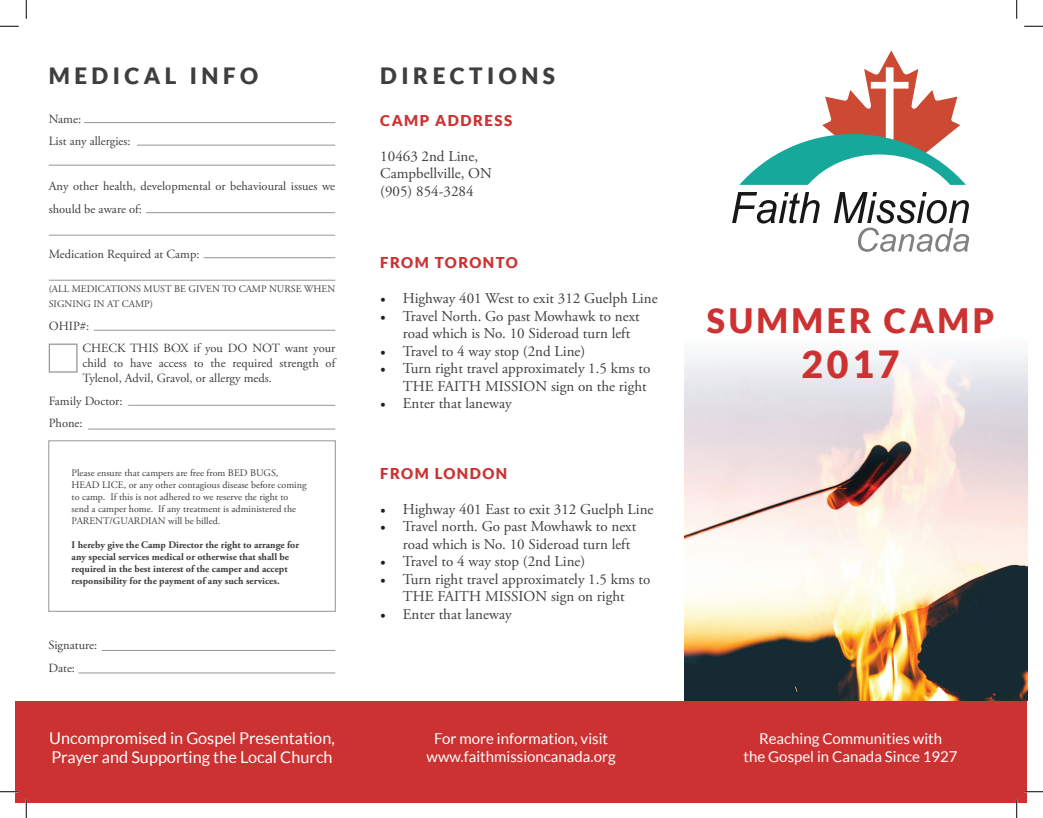
<style>
.page{position:relative;width:1043px;height:818px;background:#fff}
.page>*{position:absolute;margin:0;border:0;box-sizing:border-box;transform-origin:0 0}
.t1{font:900 37.5px "Lato";color:#cd3232}
.t2{font:900 33.75px "Lato";letter-spacing:.1em;color:#cd3232}
.t3{font:900 22.5px "Lato";letter-spacing:.2em;color:#3e3e3f}
.t4{font:16.25px/19.5px "Lato";color:#fff}
.t5{font:15px/17.5px "Adobe Garamond Pro";color:#3e3e3f}
.t6{font:15px/18px "Lato";color:#fff;text-align:center}
.t7{font:900 15px "Lato";letter-spacing:.1em;color:#cd3232}
.t8{font:12.5px/22.5px "Adobe Garamond Pro";color:#3e3e3f}
.t9{font:10px/12px "Adobe Garamond Pro";color:#3e3e3f}
.t10{font:700 10px/12px "Adobe Garamond Pro";color:#3e3e3f}
.s1{font-family:"Minion Pro";color:#231f20}
</style>
<div class="page">
<img style="left:684px;top:351px;width:344px;height:349px">
<svg style="left:732px;top:192px;width:87px;height:31px"></svg>
<svg style="left:833px;top:192px;width:136px;height:60px"></svg>
<svg style="left:739px;top:51px;width:227px;height:134px"></svg>
<div style="left:16px;top:700px;width:1011px;height:102px;background:#cd3232"></div>
<hr style="left:84px;top:122px;width:251px;height:1px;background:#939598">
<hr style="left:137px;top:145px;width:198px;height:1px;background:#939598">
<hr style="left:49px;top:165px;width:286px;height:1px;background:#939598">
<hr style="left:146px;top:212px;width:189px;height:1px;background:#939598">
<hr style="left:49px;top:235px;width:286px;height:1px;background:#939598">
<hr style="left:204px;top:257px;width:131px;height:1px;background:#939598">
<hr style="left:49px;top:280px;width:286px;height:1px;background:#939598">
<hr style="left:94px;top:330px;width:241px;height:1px;background:#939598">
<hr style="left:128px;top:405px;width:207px;height:1px;background:#939598">
<hr style="left:102px;top:650px;width:233px;height:1px;background:#939598">
<hr style="left:78px;top:672px;width:257px;height:1px;background:#939598">
<hr style="left:88px;top:428px;width:247px;height:1px;background:#939598">
<div style="left:49px;top:343px;width:29px;height:29px;border:1px solid #939598"></div>
<div style="left:48px;top:440px;width:287px;height:171px;border:1px solid #939598"></div>
<svg style="left:0;top:25px;width:19px;height:2px"></svg>
<svg style="left:1024px;top:25px;width:18px;height:2px"></svg>
<svg style="left:0;top:790px;width:19px;height:2px"></svg>
<svg style="left:1024px;top:791px;width:18px;height:1px"></svg>
<svg style="left:25px;top:0;width:2px;height:19px"></svg>
<svg style="left:25px;top:799px;width:2px;height:19px"></svg>
<svg style="left:1016px;top:0;width:1px;height:19px"></svg>
<svg style="left:1015px;top:799px;width:2px;height:19px"></svg>
<h3 class="t3" style="left:49px;top:62px;width:211px">MEDICAL INFO</h3>
<h3 class="t3" style="left:380px;top:62px;width:176px">DIRECTIONS</h3>
<p class="t7" style="left:380px;top:111px;width:133px">CAMP ADDRESS</p>
<p class="t5" style="left:380px;top:147px;width:113px">10463 2nd Line,<br>Campbellville, ON (905) 854-3284</p>
<p class="t8" style="left:49px;top:108px;width:83px">Name:<br>List any allergies:</p>
<p class="t8" style="left:49px;top:175px;width:288px">Any other health, developmental or behavioural issues we should be aware of:</p>
<p class="t8" style="left:49px;top:243px;width:152px">Medication Required at Camp:</p>
<p class="t9" style="left:49px;top:282px;width:288px;line-height:15px">(ALL MEDICATIONS MUST BE GIVEN TO CAMP NURSE WHEN<br>SIGNING IN AT CAMP)</p>
<p class="t8" style="left:82px;top:315px;width:254px;text-indent:-34px">OHIP#:<br>CHECK THIS BOX if you DO NOT want your</p>
<p class="t8" style="left:82px;top:356px;width:254px;line-height:15px">child to have access to the required strength of<br>Tylenol, Advil, Gravol, or allergy meds.</p>
<p class="t8" style="left:49px;top:390px;width:75px">Family Doctor:<br>Phone:</p>
<p class="t7" style="left:380px;top:254px;width:139px">FROM TORONTO</p>
<p class="t5" style="left:380px;top:290px;width:279px"><span class="s1">•</span> Highway 401 West to exit 312 Guelph Line</p>
<p class="t5" style="left:403px;top:308px;width:238px;text-indent:-22px"><span class="s1">•</span> Travel North. Go past Mowhawk to next road which is No. 10 Sideroad turn left</p>
<p class="t5" style="left:380px;top:343px;width:206px"><span class="s1">•</span> Travel to 4 way stop (2nd Line)</p>
<p class="t5" style="left:380px;top:360px;width:271px;text-align:right"><span class="s1">•</span> Turn right travel approximately 1.5 kms to<br>THE FAITH MISSION sign on the right</p>
<p class="t5" style="left:380px;top:395px;width:133px"><span class="s1">•</span> Enter that laneway</p>
<p class="t9" style="left:72px;top:467px;width:236px">Please ensure that campers are free from BED BUGS, HEAD LICE, or any other contagious disease before coming to camp. If this is not adhered to we reserve the right to send a camper home. If any treatment is administered the PARENT/GUARDIAN will be billed.</p>
<p class="t10" style="left:72px;top:538px;width:229px">I hereby give the Camp Director the right to arrange for any special services medical or otherwise that shall be required in the best interest of the camper and accept responsibility for the payment of any such services.</p>
<p class="t8" style="left:48px;top:634px;width:50px">Signature:<br>Date:</p>
<p class="t4" style="left:49px;top:727px;width:287px">Uncompromised in Gospel Presentation,<br>Prayer and Supporting the Local Church</p>
<p class="t7" style="left:380px;top:464px;width:128px">FROM LONDON</p>
<p class="t5" style="left:380px;top:501px;width:275px"><span class="s1">•</span> Highway 401 East to exit 312 Guelph Line</p>
<p class="t5" style="left:403px;top:518px;width:235px;text-indent:-22px"><span class="s1">•</span> Travel north. Go past Mowhawk to next road which is No. 10 Sideroad turn left</p>
<p class="t5" style="left:380px;top:553px;width:206px"><span class="s1">•</span> Travel to 4 way stop (2nd Line)</p>
<p class="t5" style="left:380px;top:571px;width:271px;text-align:center"><span class="s1">•</span> Turn right travel approximately 1.5 kms to<br>THE FAITH MISSION sign on right</p>
<p class="t5" style="left:380px;top:606px;width:133px"><span class="s1">•</span> Enter that laneway</p>
<p class="t6" style="left:426px;top:729px;width:191px">For more information, visit www.faithmissioncanada.org</p>
<h2 class="t2" style="left:707px;top:300px;width:289px">SUMMER CAMP</h2>
<h1 class="t1" style="left:801px;top:342px;width:100px">2017</h1>
<p class="t6" style="left:743px;top:729px;width:215px">Reaching Communities with<br>the Gospel in Canada Since 1927</p>
</div>
